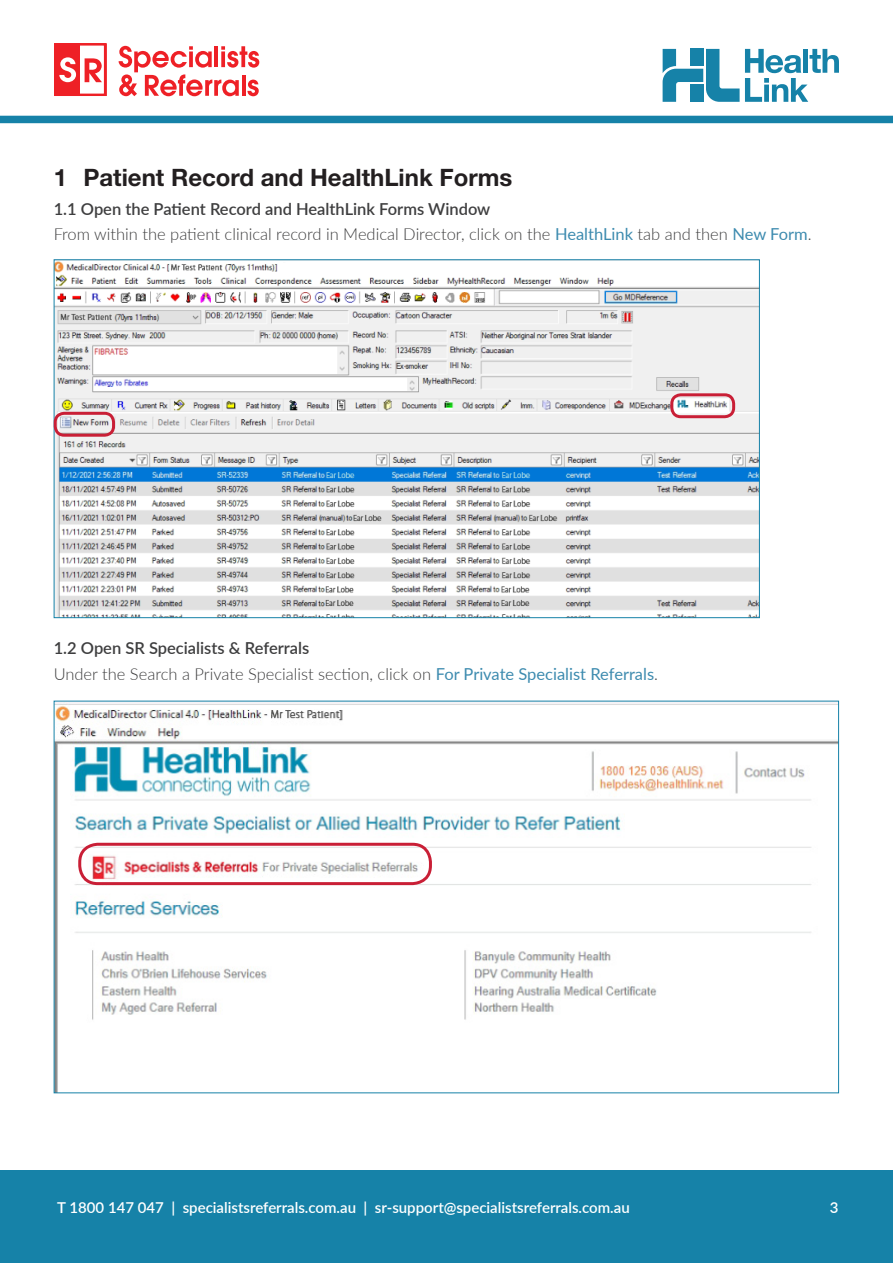
<style>
.page{position:relative;width:893px;height:1263px;background:#fff}
.page>*{position:absolute;margin:0;border:0;box-sizing:border-box;transform-origin:0 0}
.step_heading{font:700 24px "Helvetica Neue";color:#231f20}
.bodytext{font:300 16.5px "Lato";color:#3e3e3f}
.sub_step_heading{font:600 16.5px "Lato";color:#3e3e3f}
.t1{font:600 15px "Lato";color:#fff}
.s1{font-weight:400;color:#3d8baf}
</style>
<div class="page">
<div style="left:0;top:1170px;width:893px;height:93px;background:#1682a8"></div>
<svg style="left:119px;top:46px;width:140px;height:50px"></svg>
<div style="left:54px;top:43px;width:52px;height:53px;background:#fff;border:2px solid #ee2026"></div>
<div style="left:55px;top:44px;width:25px;height:51px;background:#ee2026"></div>
<svg style="left:58px;top:56px;width:47px;height:68px"></svg>
<svg style="left:663px;top:49px;width:176px;height:53px"></svg>
<div style="left:0;top:116px;width:893px;height:7px;background:#1682a8"></div>
<img style="left:56px;top:261px;width:702px;height:355px">
<div style="left:54px;top:412px;width:61px;height:25px;border:3px solid #c91f36;border-radius:9px"></div>
<div style="left:670px;top:393px;width:65px;height:25px;border:3px solid #c91f36;border-radius:9px"></div>
<img style="left:56px;top:703px;width:781px;height:388px">
<div style="left:78px;top:843px;width:354px;height:42px;border:3px solid #c91f36;border-radius:18px"></div>
<p class="step_heading" style="left:54px;top:162px;width:460px">1 Patient Record and HealthLink Forms</p>
<p class="sub_step_heading" style="left:54px;top:197px;width:438px">1.1 Open the Patient Record and HealthLink Forms Window</p>
<p class="bodytext" style="left:54px;top:223px;width:759px">From within the patient clinical record in Medical Director, click on the <span class="s1">HealthLink</span> tab and then <span class="s1">New Form</span>.</p>
<p class="sub_step_heading" style="left:54px;top:636px;width:257px">1.2 Open SR Specialists &amp; Referrals</p>
<p class="bodytext" style="left:54px;top:662px;width:606px">Under the Search a Private Specialist section, click on <span class="s1">For Private Specialist Referrals</span>.</p>
<p class="t1" style="left:57px;top:1197px;width:574px">T 1800 147 047 | specialistsreferrals.com.au | sr-support@specialistsreferrals.com.au</p>
<p class="t1" style="left:830px;top:1197px;width:10px">3</p>
</div>
